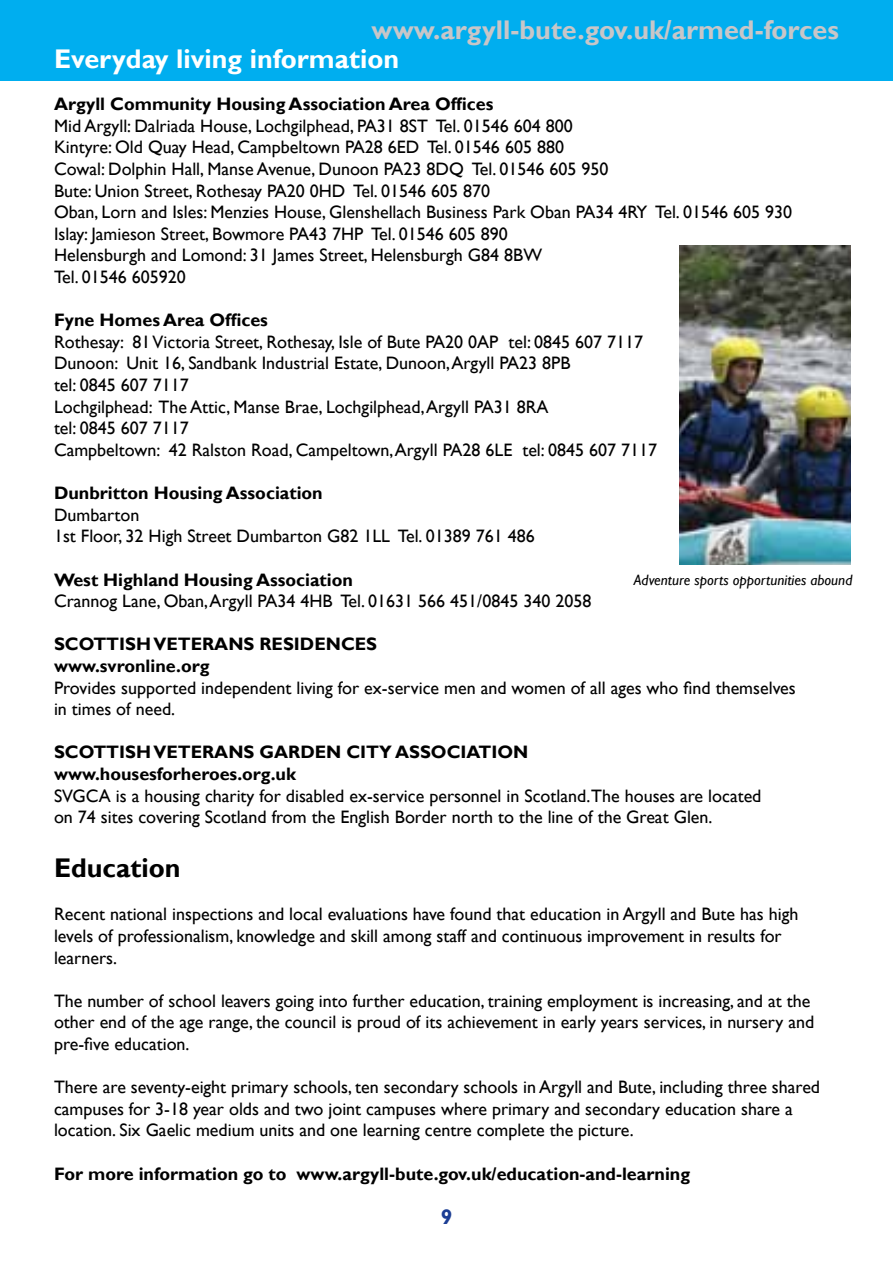
<style>
.page{position:relative;width:893px;height:1263px;background:#fff}
.page>*{position:absolute;margin:0;border:0;box-sizing:border-box;transform-origin:0 0}
.t1{font:700 27px "Gill Sans";color:#c8c6c8}
.t2{font:700 27px "Gill Sans";color:#fff}
.t3{font:700 27px "Gill Sans";color:#000}
.t4{font:700 21px "Gill Sans";color:#1c3e94}
.t5{font:18px/21.6px "Gill Sans";color:#000}
.t6{font:700 18px/21.6px "Gill Sans";color:#000}
.t7{font:italic 15px "Gill Sans";color:#000}
</style>
<div class="page">
<div style="left:0;top:0;width:893px;height:81px;background:#00aeef"></div>
<img style="left:680px;top:246px;width:170px;height:319px">
<h1 class="t1" style="left:372px;top:13px;width:469px">www.argyll-bute.gov.uk/armed-forces</h1>
<h1 class="t2" style="left:54px;top:42px;width:347px">Everyday living information</h1>
<p class="t6" style="left:54px;top:94px;width:441px">Argyll Community Housing Association Area Offices</p>
<p class="t5" style="left:54px;top:115px;width:740px">Mid Argyll: Dalriada House, Lochgilphead, PA31 8ST Tel. 01546 604 800<br>Kintyre: Old Quay Head, Campbeltown PA28 6ED Tel. 01546 605 880<br>Cowal: Dolphin Hall, Manse Avenue, Dunoon PA23 8DQ Tel. 01546 605 950<br>Bute: Union Street, Rothesay PA20 0HD Tel. 01546 605 870<br>Oban, Lorn and Isles: Menzies House, Glenshellach Business Park Oban PA34 4RY Tel. 01546 605 930<br>Islay: Jamieson Street, Bowmore PA43 7HP Tel. 01546 605 890<br>Helensburgh and Lomond: 31 James Street, Helensburgh G84 8BW<br>Tel. 01546 605920</p>
<p class="t6" style="left:54px;top:310px;width:215px">Fyne Homes Area Offices</p>
<p class="t5" style="left:54px;top:331px;width:605px">Rothesay: 81 Victoria Street, Rothesay, Isle of Bute PA20 0AP tel: 0845 607 7117<br>Dunoon: Unit 16, Sandbank Industrial Estate, Dunoon, Argyll PA23 8PB<br>tel: 0845 607 7117<br>Lochgilphead: The Attic, Manse Brae, Lochgilphead, Argyll PA31 8RA<br>tel: 0845 607 7117<br>Campbeltown: 42 Ralston Road, Campeltown, Argyll PA28 6LE tel: 0845 607 7117</p>
<p class="t6" style="left:54px;top:483px;width:270px">Dunbritton Housing Association</p>
<p class="t5" style="left:54px;top:504px;width:482px">Dumbarton<br>1st Floor, 32 High Street Dumbarton G82 1LL Tel. 01389 761 486</p>
<p class="t6" style="left:54px;top:569px;width:300px">West Highland Housing Association</p>
<p class="t5" style="left:54px;top:591px;width:539px">Crannog Lane, Oban, Argyll PA34 4HB Tel. 01631 566 451/0845 340 2058</p>
<p class="t6" style="left:54px;top:634px;width:325px">SCOTTISH VETERANS RESIDENCES www.svronline.org</p>
<p class="t5" style="left:54px;top:677px;width:743px">Provides supported independent living for ex-service men and women of all ages who find themselves in times of need.</p>
<p class="t6" style="left:54px;top:742px;width:476px">SCOTTISH VETERANS GARDEN CITY ASSOCIATION www.housesforheroes.org.uk</p>
<p class="t5" style="left:54px;top:785px;width:709px">SVGCA is a housing charity for disabled ex-service personnel in Scotland.The houses are located on 74 sites covering Scotland from the English Border north to the line of the Great Glen.</p>
<h1 class="t3" style="left:54px;top:852px;width:128px">Education</h1>
<p class="t5" style="left:54px;top:904px;width:746px">Recent national inspections and local evaluations have found that education in Argyll and Bute has high levels of professionalism, knowledge and skill among staff and continuous improvement in results for learners.</p>
<p class="t5" style="left:54px;top:990px;width:762px">The number of school leavers going into further education, training employment is increasing, and at the other end of the age range, the council is proud of its achievement in early years services, in nursery and pre-five education.</p>
<p class="t5" style="left:54px;top:1077px;width:768px">There are seventy-eight primary schools, ten secondary schools in Argyll and Bute, including three shared campuses for 3-18 year olds and two joint campuses where primary and secondary education share a location. Six Gaelic medium units and one learning centre complete the picture.</p>
<p class="t6" style="left:54px;top:1163px;width:638px">For more information go to www.argyll-bute.gov.uk/education-and-learning</p>
<p class="t7" style="left:634px;top:571px;width:220px">Adventure sports opportunities abound</p>
<p class="t4" style="left:441px;top:1204px;width:13px">9</p>
</div>
